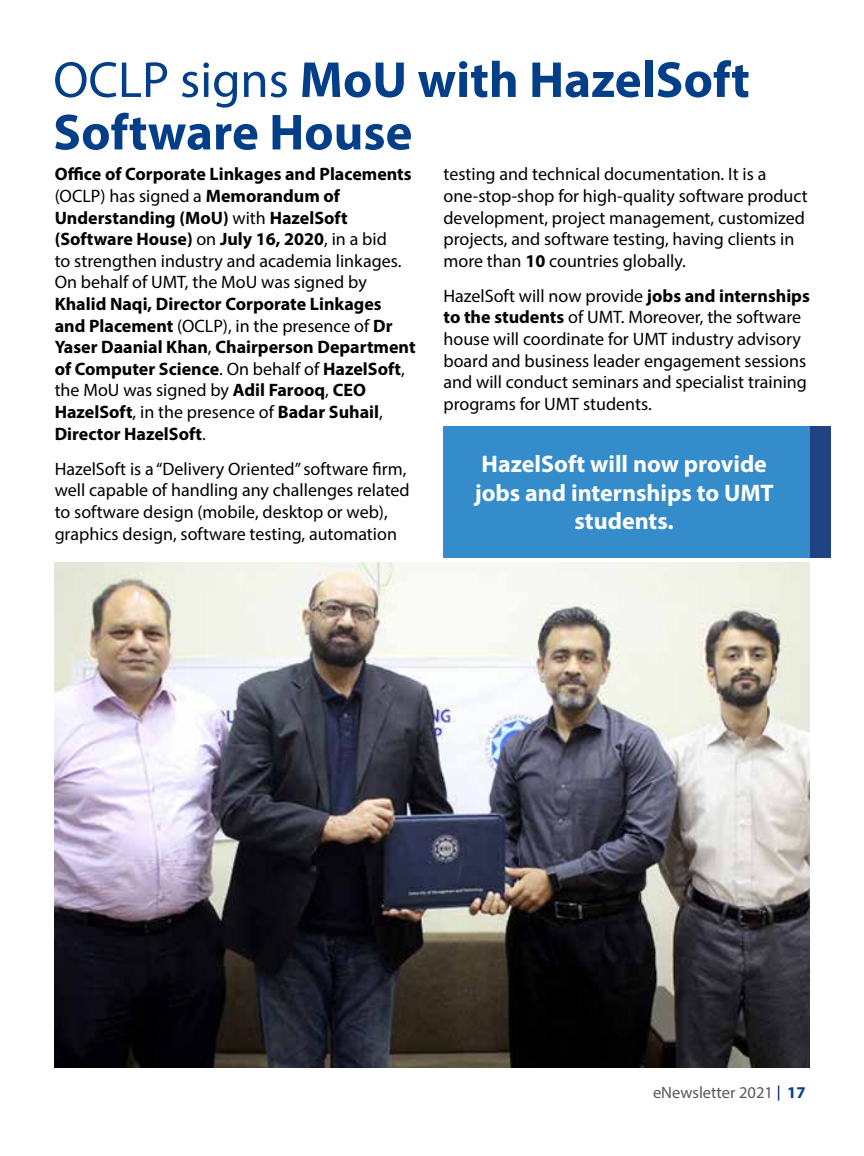
<style>
.page{position:relative;width:864px;height:1156px;background:#fff}
.page>*{position:absolute;margin:0;border:0;box-sizing:border-box;transform-origin:0 0}
.t1{font:700 51px/52.5px "Myriad Pro";color:#023f88}
.t2{font:700 24px/28.8px "Myriad Pro";color:#fff;text-align:center}
.t3{font:18px/21.6px "Myriad Pro";color:#000}
.t4{font:700 18px/21.6px "Myriad Pro";color:#000}
.t5{font:16.5px "Myriad Pro";color:#58595b}
.s1{font-weight:400}
.s2{font-weight:700}
.s3{font-weight:700;color:#023f88}
</style>
<div class="page">
<svg style="left:778px;top:1085px;width:1px;height:15px"></svg>
<img style="left:54px;top:563px;width:756px;height:504px">
<div style="left:444px;top:426px;width:366px;height:132px;background:#358ccb"></div>
<div style="left:810px;top:426px;width:20px;height:132px;background:#1f4384"></div>
<h1 class="t1" style="left:53px;top:52px;width:698px"><span class="s1">OCLP signs</span> MoU with HazelSoft<br>Software House</h1>
<p class="t4" style="left:55px;top:163px;width:359px">Office of Corporate Linkages and Placements <span class="s1">(OCLP) has signed a</span> Memorandum of Understanding (MoU) <span class="s1">with</span> HazelSoft (Software House) <span class="s1">on</span> July 16, 2020<span class="s1">, in a bid<br>to strengthen industry and academia linkages.<br>On behalf of UMT, the MoU was signed by</span></p>
<p class="t4" style="left:55px;top:292px;width:362px">Khalid Naqi, Director Corporate Linkages and Placement <span class="s1">(OCLP), in the presence of</span> Dr Yaser Daanial Khan<span class="s1">,</span> Chairperson Department of Computer Science<span class="s1">. On behalf of</span> HazelSoft<span class="s1">, the MoU was signed by</span> Adil Farooq<span class="s1">,</span> CEO HazelSoft<span class="s1">, in the presence of</span> Badar Suhail<span class="s1">, </span>Director HazelSoft<span class="s1">.</span></p>
<p class="t3" style="left:55px;top:457px;width:357px">HazelSoft is a “Delivery Oriented” software firm, well capable of handling any challenges related to software design (mobile, desktop or web), graphics design, software testing, automation</p>
<p class="t3" style="left:444px;top:163px;width:366px">testing and technical documentation. It is a one-stop-shop for high-quality software product development, project management, customized projects, and software testing, having clients in more than <span class="s2">10</span> countries globally.</p>
<p class="t3" style="left:444px;top:285px;width:368px">HazelSoft will now provide <span class="s2">jobs and internships to the students</span> of UMT. Moreover, the software house will coordinate for UMT industry advisory board and business leader engagement sessions and will conduct seminars and specialist training programs for UMT students.</p>
<h2 class="t2" style="left:475px;top:448px;width:300px">HazelSoft will now provide jobs and internships to UMT students.</h2>
<p class="t5" style="left:653px;top:1082px;width:154px">eNewsletter 2021 <span class="s3">17</span></p>
</div>
